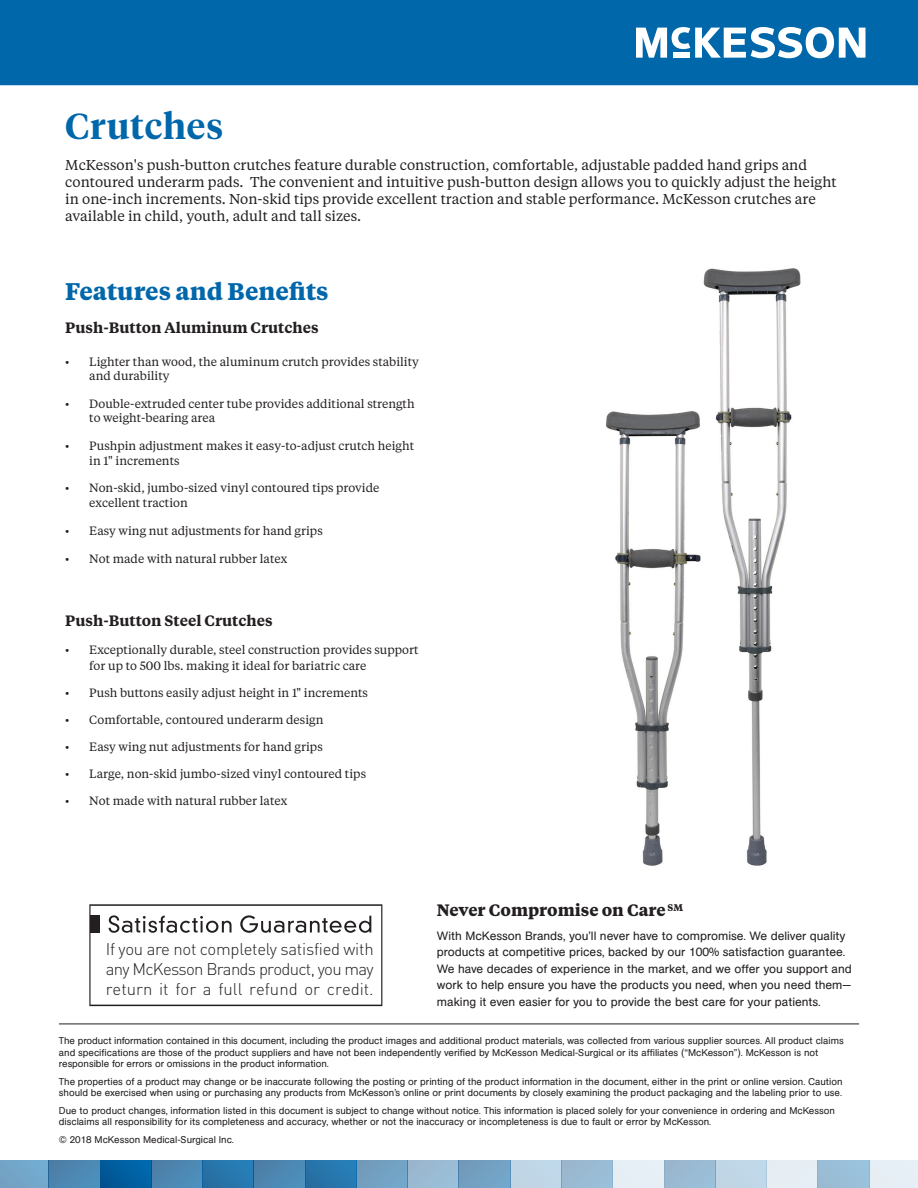
<style>
.page{position:relative;width:918px;height:1188px;background:#fff}
.page>*{position:absolute;margin:0;border:0;box-sizing:border-box;transform-origin:0 0}
.t1{font:600 36px "Tiempos Headline";letter-spacing:.025em;color:#0067aa}
.t2{font:700 24px "Tiempos Text";color:#0067aa}
.t3{font:300 16.8px/20.1px "DINOT";color:#231f20;text-align:justify}
.t4{font:700 16.5px "Tiempos Text";color:#231f20}
.t5{font:600 15px "Tiempos Text";color:#231f20}
.t6{font:14.25px/17.1px "Tiempos Text";color:#231f20}
.t7{font:12px/14.4px "Tiempos Text";color:#231f20}
.t8{font:12px/16.5px "AG Book Pro";color:#231f20}
.t9{font:9.75px/11.2px "AG Book Pro";color:#231f20}
</style>
<div class="page">
<div style="left:0;top:1161px;width:49px;height:27px;background:#73a7ca"></div>
<div style="left:49px;top:1161px;width:51px;height:27px;background:#4d87b2"></div>
<div style="left:715px;top:1161px;width:52px;height:27px;background:#c0d7e7"></div>
<div style="left:664px;top:1161px;width:51px;height:27px;background:#9abbd3"></div>
<div style="left:767px;top:1161px;width:51px;height:27px;background:#e6eef4"></div>
<div style="left:869px;top:1161px;width:49px;height:27px;background:#e6eff5"></div>
<div style="left:818px;top:1161px;width:51px;height:27px;background:#9abfd8"></div>
<svg style="left:100px;top:1161px;width:51px;height:27px"></svg>
<div style="left:203px;top:1161px;width:51px;height:27px;background:#2777ad"></div>
<div style="left:151px;top:1161px;width:52px;height:27px;background:#4d87b2"></div>
<div style="left:356px;top:1161px;width:52px;height:27px;background:#73a1c2"></div>
<div style="left:305px;top:1161px;width:51px;height:27px;background:#2777ad"></div>
<div style="left:254px;top:1161px;width:51px;height:27px;background:#4d87b2"></div>
<div style="left:459px;top:1161px;width:51px;height:27px;background:#73a1c2"></div>
<div style="left:408px;top:1161px;width:51px;height:27px;background:#9abbd3"></div>
<div style="left:613px;top:1161px;width:51px;height:27px;background:#e6eff5"></div>
<div style="left:510px;top:1161px;width:52px;height:27px;background:#c0d7e7"></div>
<div style="left:562px;top:1161px;width:51px;height:27px;background:#9abbd3"></div>
<hr style="left:59px;top:1024px;width:800px;height:1px;background:#231f20">
<svg style="left:89px;top:904px;width:293px;height:102px"></svg>
<div style="left:90px;top:915px;width:10px;height:18px;background:#231f20"></div>
<div style="left:0;top:0;width:918px;height:85px;background:#0067aa"></div>
<svg style="left:636px;top:27px;width:229px;height:31px"></svg>
<img style="left:606px;top:268px;width:195px;height:598px">
<p class="t1" style="left:65px;top:102px;width:160px">Crutches</p>
<p class="t6" style="left:65px;top:155px;width:773px">McKesson's push-button crutches feature durable construction, comfortable, adjustable padded hand grips and contoured underarm pads. The convenient and intuitive push-button design allows you to quickly adjust the height in one-inch increments. Non-skid tips provide excellent traction and stable performance. McKesson crutches are available in child, youth, adult and tall sizes.</p>
<p class="t2" style="left:65px;top:274px;width:265px">Features and Benefits</p>
<p class="t5" style="left:65px;top:317px;width:255px">Push-Button Aluminum Crutches</p>
<p class="t7" style="left:89px;top:354px;width:331px;text-indent:-24px">• Lighter than wood, the aluminum crutch provides stability and durability</p>
<p class="t7" style="left:89px;top:396px;width:327px;text-indent:-24px">• Double-extruded center tube provides additional strength to weight-bearing area</p>
<p class="t7" style="left:89px;top:438px;width:326px;text-indent:-24px">• Pushpin adjustment makes it easy-to-adjust crutch height in 1" increments</p>
<p class="t7" style="left:89px;top:480px;width:292px;text-indent:-24px">• Non-skid, jumbo-sized vinyl contoured tips provide excellent traction</p>
<p class="t7" style="left:65px;top:523px;width:259px">• Easy wing nut adjustments for hand grips</p>
<p class="t7" style="left:65px;top:551px;width:223px">• Not made with natural rubber latex</p>
<p class="t5" style="left:65px;top:610px;width:209px">Push-Button Steel Crutches</p>
<p class="t7" style="left:89px;top:641px;width:331px;line-height:16.2px;text-indent:-24px">• Exceptionally durable, steel construction provides support for up to 500 lbs. making it ideal for bariatric care</p>
<p class="t7" style="left:65px;top:685px;width:304px">• Push buttons easily adjust height in 1" increments</p>
<p class="t7" style="left:65px;top:712px;width:260px">• Comfortable, contoured underarm design</p>
<p class="t7" style="left:65px;top:739px;width:259px">• Easy wing nut adjustments for hand grips</p>
<p class="t7" style="left:65px;top:766px;width:302px">• Large, non-skid jumbo-sized vinyl contoured tips</p>
<p class="t7" style="left:65px;top:793px;width:223px">• Not made with natural rubber latex</p>
<p class="t4" style="left:437px;top:899px;width:248px">Never Compromise on Care <sup>SM</sup></p>
<p class="t3" style="left:106px;top:938px;width:269px">If you are not completely satisfied with any McKesson Brands product, you may return it for a full refund or credit.</p>
<p class="t8" style="left:437px;top:927px;width:416px">With McKesson Brands, you’ll never have to compromise. We deliver quality products at competitive prices, backed by our 100% satisfaction guarantee.<br>We have decades of experience in the market, and we offer you support and work to help ensure you have the products you need, when you need them— making it even easier for you to provide the best care for your patients.</p>
<p class="t9" style="left:59px;top:1035px;width:786px">The product information contained in this document, including the product images and additional product materials, was collected from various supplier sources. All product claims and specifications are those of the product suppliers and have not been independently verified by McKesson Medical-Surgical or its affiliates (“McKesson”). McKesson is not responsible for errors or omissions in the product information.</p>
<p class="t9" style="left:59px;top:1076px;width:785px">The properties of a product may change or be inaccurate following the posting or printing of the product information in the document, either in the print or online version. Caution should be exercised when using or purchasing any products from McKesson’s online or print documents by closely examining the product packaging and the labeling prior to use.</p>
<p class="t9" style="left:59px;top:1105px;width:777px">Due to product changes, information listed in this document is subject to change without notice. This information is placed solely for your convenience in ordering and McKesson disclaims all responsibility for its completeness and accuracy, whether or not the inaccuracy or incompleteness is due to fault or error by McKesson.</p>
<p class="t9" style="left:59px;top:1134px;width:177px">© 2018 McKesson Medical-Surgical Inc.</p>
</div>
